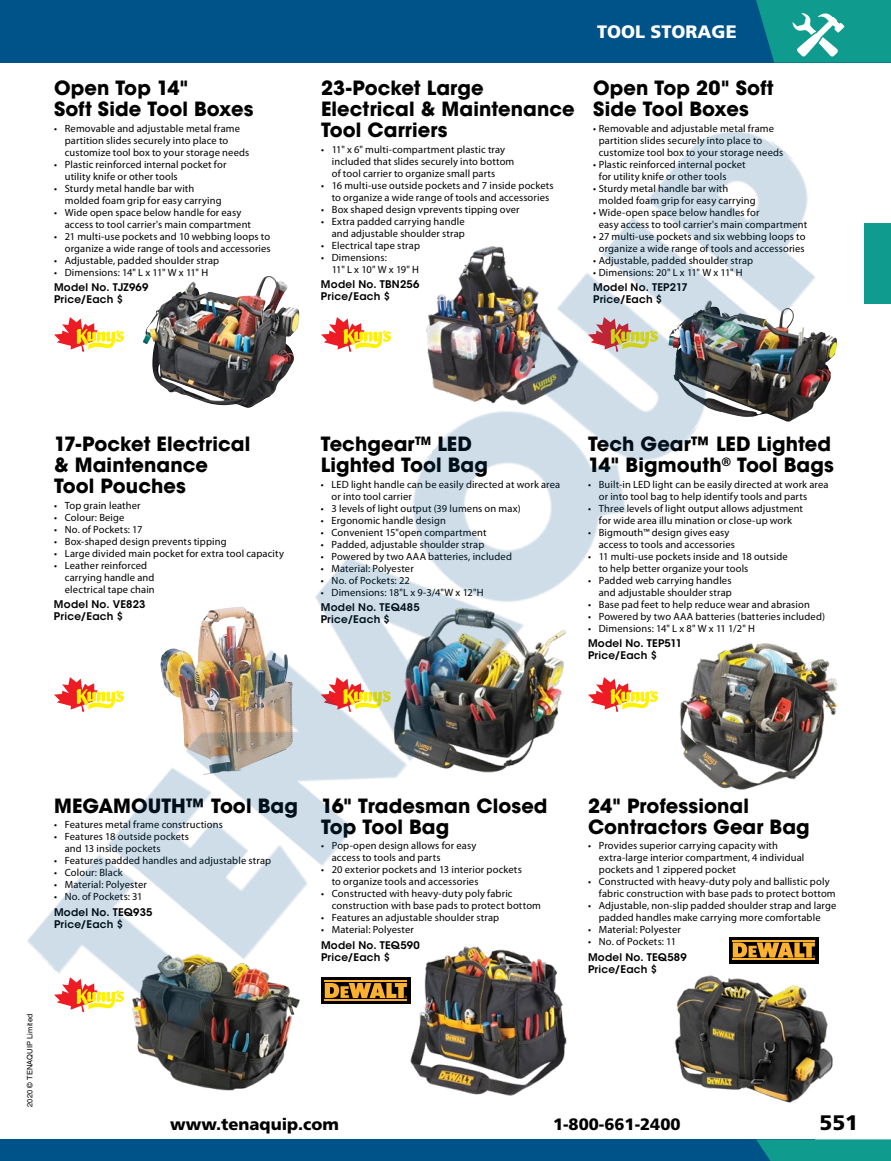
<style>
.page{position:relative;width:891px;height:1161px;background:#fff}
.page>*{position:absolute;margin:0;border:0;box-sizing:border-box;transform-origin:0 0}
.t1{font:900 21px "Frutiger LT Std";color:#000}
.Sub_Header{font:700 19.5px/21px "ITC Avant Garde Std";letter-spacing:.005em;color:#000}
.t2{font:900 18px "Frutiger LT Std";color:#fff}
.t3{font:900 16.5px "Frutiger LT Std";color:#000}
.Bullets{font:10.5px/12px "Myriad Pro";letter-spacing:.015em;color:#000}
.Model{font:600 10.5px/12px "ITC Avant Garde Std";letter-spacing:.02em;color:#000}
.t4{font:7.5px "Helvetica LT Std";letter-spacing:.02em;color:#000}
</style>
<div class="page">
<div style="left:0;top:1139px;width:815px;height:22px;background:#005388"></div>
<svg style="left:756px;top:1139px;width:135px;height:22px;background:#10988e"></svg>
<div style="left:0;top:0;width:891px;height:63px;background:#005388"></div>
<div style="left:864px;top:223px;width:27px;height:81px;background:#0f9c8e"></div>
<svg style="left:756px;top:0;width:135px;height:63px;background:#0d948d"></svg>
<img style="left:792px;top:11px;width:54px;height:48px">
<img style="left:679px;top:1060px;width:154px;height:43px">
<img style="left:410px;top:1060px;width:153px;height:36px">
<img style="left:159px;top:1060px;width:124px;height:31px">
<img style="left:27px;top:131px;width:811px;height:929px">
<p class="Sub_Header" style="left:54px;top:78px;width:201px">Open Top 14"<br>Soft Side Tool Boxes</p>
<p class="Bullets" style="left:65px;top:122px;width:186px;text-indent:-11px">• Removable and adjustable metal frame partition slides securely into place to customize tool box to your storage needs</p>
<p class="Bullets" style="left:65px;top:158px;width:163px;text-indent:-11px">• Plastic reinforced internal pocket for utility knife or other tools</p>
<p class="Bullets" style="left:65px;top:182px;width:158px;text-indent:-11px">• Sturdy metal handle bar with molded foam grip for easy carrying</p>
<p class="Bullets" style="left:65px;top:206px;width:188px;text-indent:-11px">• Wide open space below handle for easy access to tool carrier's main compartment</p>
<p class="Bullets" style="left:54px;top:230px;width:218px;text-align:right">• 21 multi-use pockets and 10 webbing loops to organize a wide range of tools and accessories</p>
<p class="Bullets" style="left:54px;top:254px;width:167px">• Adjustable, padded shoulder strap</p>
<p class="Bullets" style="left:54px;top:266px;width:156px">• Dimensions: 14" L x 11" W x 11" H</p>
<p class="Model" style="left:54px;top:281px;width:96px">Model No. TJZ969<br>Price/Each $</p>
<p class="Sub_Header" style="left:321px;top:78px;width:255px">23-Pocket Large<br>Electrical &amp; Maintenance<br>Tool Carriers</p>
<p class="Bullets" style="left:332px;top:143px;width:184px;text-indent:-11px">• 11" x 6" multi-compartment plastic tray included that slides securely into bottom of tool carrier to organize small parts</p>
<p class="Bullets" style="left:332px;top:179px;width:223px;text-indent:-11px">• 16 multi-use outside pockets and 7 inside pockets to organize a wide range of tools and accessories</p>
<p class="Bullets" style="left:321px;top:203px;width:200px">• Box shaped design vprevents tipping over</p>
<p class="Bullets" style="left:321px;top:215px;width:145px;text-align:right">• Extra padded carrying handle and adjustable shoulder strap</p>
<p class="Bullets" style="left:321px;top:239px;width:101px">• Electrical tape strap</p>
<p class="Bullets" style="left:332px;top:251px;width:89px;text-indent:-11px">• Dimensions:<br>11" L x 10" W x 19" H</p>
<p class="Model" style="left:321px;top:278px;width:100px">Model No. TBN256<br>Price/Each $</p>
<p class="t2" style="left:597px;top:21px;width:141px">TOOL STORAGE</p>
<p class="Sub_Header" style="left:593px;top:78px;width:182px">Open Top 20" Soft<br>Side Tool Boxes</p>
<p class="Bullets" style="left:599px;top:122px;width:186px;text-indent:-6px">• Removable and adjustable metal frame partition slides securely into place to customize tool box to your storage needs</p>
<p class="Bullets" style="left:599px;top:158px;width:148px;text-indent:-6px">• Plastic reinforced internal pocket for utility knife or other tools</p>
<p class="Bullets" style="left:599px;top:182px;width:158px;text-indent:-6px">• Sturdy metal handle bar with molded foam grip for easy carrying</p>
<p class="Bullets" style="left:599px;top:206px;width:210px;text-indent:-6px">• Wide-open space below handles for<br>easy access to tool carrier's main compartment</p>
<p class="Bullets" style="left:593px;top:230px;width:214px;text-align:center">• 27 multi-use pockets and six webbing loops to organize a wide range of tools and accessories</p>
<p class="Bullets" style="left:593px;top:254px;width:162px">• Adjustable, padded shoulder strap</p>
<p class="Bullets" style="left:593px;top:266px;width:151px">• Dimensions: 20" L x 11" W x 11" H</p>
<p class="Model" style="left:593px;top:281px;width:96px">Model No. TEP217<br>Price/Each $</p>
<p class="Sub_Header" style="left:54px;top:434px;width:198px">17-Pocket Electrical &amp; Maintenance<br>Tool Pouches</p>
<p class="Bullets" style="left:54px;top:499px;width:88px">• Top grain leather</p>
<p class="Bullets" style="left:54px;top:511px;width:72px">• Colour: Beige</p>
<p class="Bullets" style="left:54px;top:523px;width:90px">• No. of Pockets: 17</p>
<p class="Bullets" style="left:54px;top:535px;width:174px">• Box-shaped design prevents tipping</p>
<p class="Bullets" style="left:54px;top:547px;width:232px">• Large divided main pocket for extra tool capacity</p>
<p class="Bullets" style="left:65px;top:559px;width:91px;text-indent:-11px">• Leather reinforced carrying handle and electrical tape chain</p>
<p class="Model" style="left:54px;top:598px;width:93px">Model No. VE823<br>Price/Each $</p>
<p class="Sub_Header" style="left:321px;top:434px;width:169px">Techgear<sup>TM</sup> LED<br>Lighted Tool Bag</p>
<p class="Bullets" style="left:332px;top:478px;width:230px;text-indent:-11px">• LED light handle can be easily directed at work area or into tool carrier</p>
<p class="Bullets" style="left:321px;top:502px;width:202px">• 3 levels of light output (39 lumens on max)</p>
<p class="Bullets" style="left:321px;top:514px;width:127px">• Ergonomic handle design</p>
<p class="Bullets" style="left:321px;top:526px;width:167px">• Convenient 15"open compartment</p>
<p class="Bullets" style="left:321px;top:538px;width:165px">• Padded, adjustable shoulder strap</p>
<p class="Bullets" style="left:321px;top:550px;width:193px">• Powered by two AAA batteries, included</p>
<p class="Bullets" style="left:321px;top:562px;width:95px">• Material: Polyester</p>
<p class="Bullets" style="left:321px;top:574px;width:91px">• No. of Pockets: 22</p>
<p class="Bullets" style="left:321px;top:586px;width:164px">• Dimensions: 18"L x 9-3/4"W x 12"H</p>
<p class="Model" style="left:321px;top:601px;width:100px">Model No. TEQ485<br>Price/Each $</p>
<p class="Sub_Header" style="left:588px;top:434px;width:247px">Tech Gear™ LED Lighted<br>14" Bigmouth<sup>®</sup> Tool Bags</p>
<p class="Bullets" style="left:599px;top:478px;width:231px;text-indent:-11px">• Built-in LED light can be easily directed at work area or into tool bag to help identify tools and parts</p>
<p class="Bullets" style="left:588px;top:502px;width:217px;text-align:center">• Three levels of light output allows adjustment for wide area illu mination or close-up work</p>
<p class="Bullets" style="left:599px;top:526px;width:138px;text-indent:-11px">• Bigmouth™ design gives easy access to tools and accessories</p>
<p class="Bullets" style="left:599px;top:550px;width:190px;text-indent:-11px">• 11 multi-use pockets inside and 18 outside to help better organize your tools</p>
<p class="Bullets" style="left:588px;top:574px;width:145px;text-align:right">• Padded web carrying handles and adjustable shoulder strap</p>
<p class="Bullets" style="left:588px;top:598px;width:223px">• Base pad feet to help reduce wear and abrasion</p>
<p class="Bullets" style="left:588px;top:610px;width:239px">• Powered by two AAA batteries (batteries included)</p>
<p class="Bullets" style="left:588px;top:622px;width:169px">• Dimensions: 14" L x 8" W x 11 1/2" H</p>
<p class="Model" style="left:588px;top:637px;width:96px">Model No. TEP511<br>Price/Each $</p>
<p class="t4" style="left:25px;top:1107px;width:95px;rotate:-90deg">2020 © TENAQUIP Limited</p>
<p class="Sub_Header" style="left:54px;top:795px;width:245px">MEGAMOUTH™ Tool Bag</p>
<p class="Bullets" style="left:54px;top:819px;width:170px">• Features metal frame constructions</p>
<p class="Bullets" style="left:65px;top:831px;width:126px;text-indent:-11px">• Features 18 outside pockets and 13 inside pockets</p>
<p class="Bullets" style="left:54px;top:855px;width:219px">• Features padded handles and adjustable strap</p>
<p class="Bullets" style="left:54px;top:867px;width:70px">• Colour: Black</p>
<p class="Bullets" style="left:54px;top:879px;width:95px">• Material: Polyester</p>
<p class="Bullets" style="left:54px;top:891px;width:90px">• No. of Pockets: 31</p>
<p class="Model" style="left:54px;top:906px;width:100px">Model No. TEQ935<br>Price/Each $</p>
<p class="Sub_Header" style="left:321px;top:795px;width:228px">16" Tradesman Closed<br>Top Tool Bag</p>
<p class="Bullets" style="left:332px;top:840px;width:146px;text-indent:-11px">• Pop-open design allows for easy access to tools and parts</p>
<p class="Bullets" style="left:332px;top:864px;width:192px;text-indent:-11px">• 20 exterior pockets and 13 interior pockets to organize tools and accessories</p>
<p class="Bullets" style="left:332px;top:888px;width:211px;text-indent:-11px">• Constructed with heavy-duty poly fabric construction with base pads to protect bottom</p>
<p class="Bullets" style="left:321px;top:912px;width:180px">• Features an adjustable shoulder strap</p>
<p class="Bullets" style="left:321px;top:924px;width:95px">• Material: Polyester</p>
<p class="Model" style="left:321px;top:939px;width:100px">Model No. TEQ590<br>Price/Each $</p>
<p class="Sub_Header" style="left:588px;top:795px;width:223px">24" Professional<br>Contractors Gear Bag</p>
<p class="Bullets" style="left:599px;top:840px;width:207px;text-indent:-11px">• Provides superior carrying capacity with extra-large interior compartment, 4 individual pockets and 1 zippered pocket</p>
<p class="Bullets" style="left:599px;top:876px;width:238px;text-indent:-11px">• Constructed with heavy-duty poly and ballistic poly fabric construction with base pads to protect bottom</p>
<p class="Bullets" style="left:588px;top:900px;width:250px;text-align:center">• Adjustable, non-slip padded shoulder strap and large padded handles make carrying more comfortable</p>
<p class="Bullets" style="left:588px;top:924px;width:95px">• Material: Polyester</p>
<p class="Bullets" style="left:588px;top:936px;width:90px">• No. of Pockets: 11</p>
<p class="Model" style="left:588px;top:951px;width:100px">Model No. TEQ589<br>Price/Each $</p>
<h3 class="t3" style="left:170px;top:1114px;width:170px">www.tenaquip.com</h3>
<h3 class="t3" style="left:553px;top:1114px;width:129px">1-800-661-2400</h3>
<h1 class="t1" style="left:820px;top:1110px;width:40px">551</h1>
</div>
